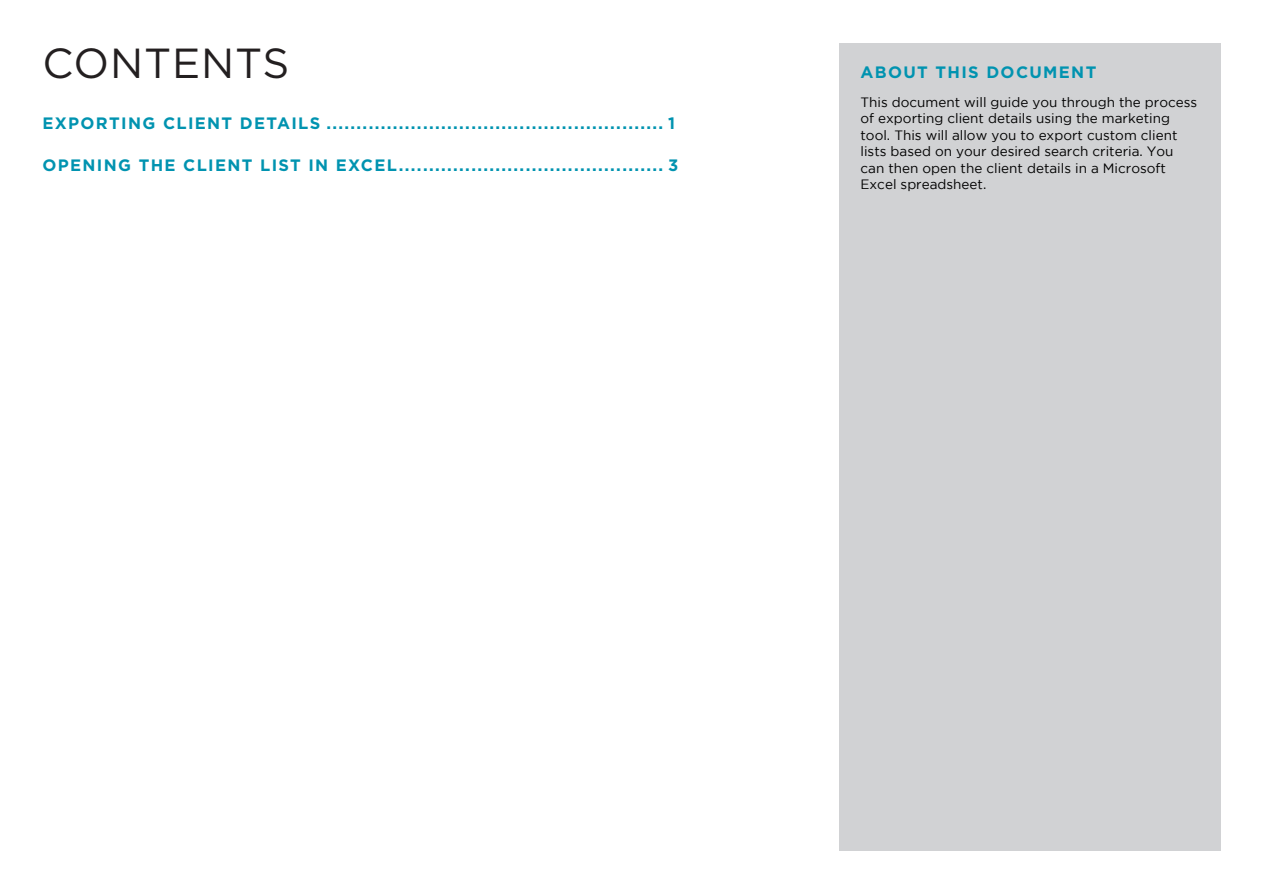
<style>
.page{position:relative;width:1263px;height:893px;background:#fff}
.page>*{position:absolute;margin:0;border:0;box-sizing:border-box;transform-origin:0 0}
.t1{font:42px "Gotham HTF";letter-spacing:.02em;color:#231f20}
.H2_table_of_contents{font:700 16.5px "Gotham HTF";letter-spacing:.08em;color:#0093b0}
.Body{font:13.5px/16.5px "Gotham";color:#000}
</style>
<div class="page">
<div style="left:839px;top:43px;width:381px;height:807px;background:#d1d2d4"></div>
<h1 class="t1" style="left:43px;top:40px;width:248px">CONTENTS</h1>
<p class="H2_table_of_contents" style="left:43px;top:113px;width:634px">EXPORTING CLIENT DETAILS ........................................................ 1</p>
<p class="H2_table_of_contents" style="left:43px;top:156px;width:637px">OPENING THE CLIENT LIST IN EXCEL............................................ 3</p>
<p class="H2_table_of_contents" style="left:860px;top:62px;width:237px">ABOUT THIS DOCUMENT</p>
<p class="Body" style="left:860px;top:94px;width:338px">This document will guide you through the process of exporting client details using the marketing tool. This will allow you to export custom client lists based on your desired search criteria. You can then open the client details in a Microsoft Excel spreadsheet.</p>
</div>
